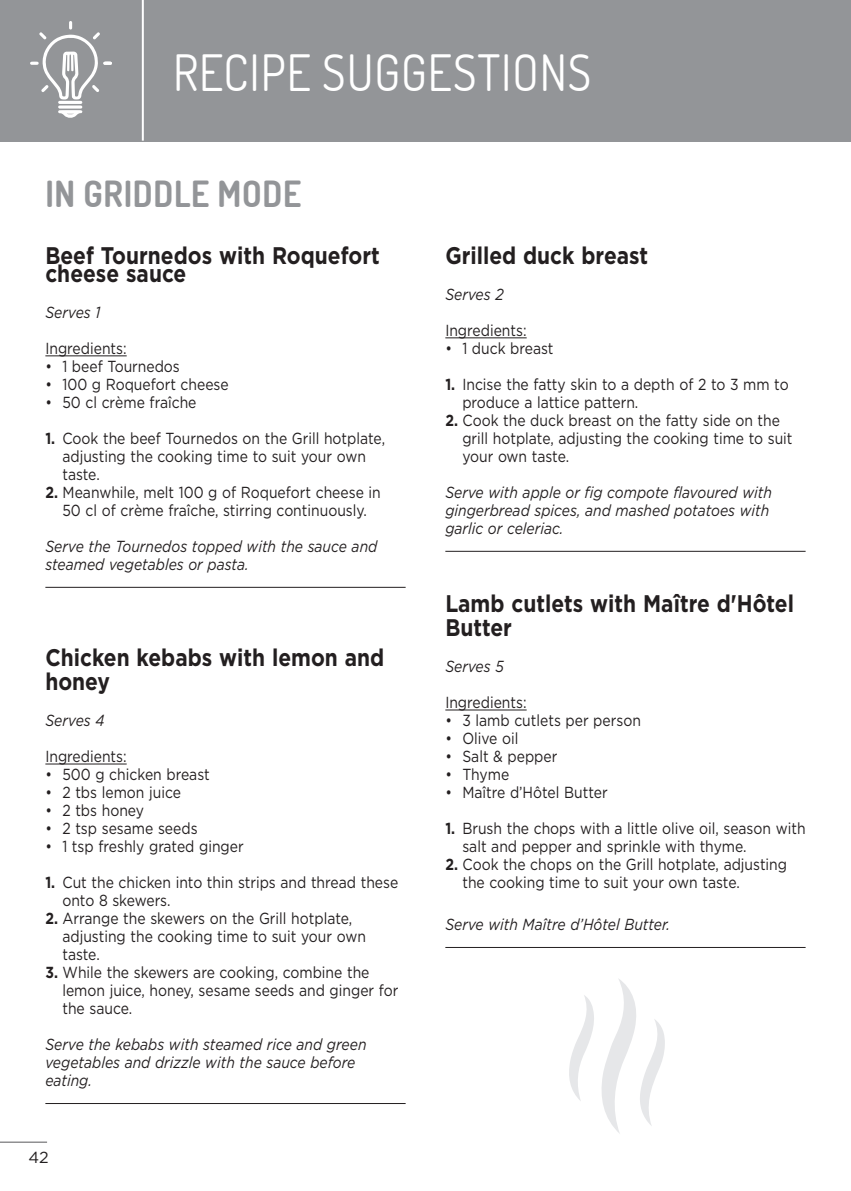
<style>
.page{position:relative;width:851px;height:1191px;background:#fff}
.page>*{position:absolute;margin:0;border:0;box-sizing:border-box;transform-origin:0 0}
.t1{font:50px "Dosis";letter-spacing:.02em;color:#fff;scale:.95 1}
.t2{font:700 36px "Dosis";color:#939598;scale:.95 1}
.t3{font:700 24px/24px "Gotham HTF";color:#231f20;scale:.87 1}
.t4{font:16px/18px "Gotham HTF";color:#231f20;scale:.87 1}
.t5{font:italic 16px/18px "Gotham HTF";color:#231f20;scale:.87 1}
.t6{font:16px "Gotham HTF";color:#231f20}
.s1{font-weight:700}
</style>
<div class="page">
<hr style="left:0;top:1141px;width:47px;height:1px;background:#57585a">
<hr style="left:45px;top:355px;width:82px;height:1px;background:#231f20">
<hr style="left:45px;top:587px;width:360px;height:1px;background:#231f20">
<hr style="left:45px;top:763px;width:82px;height:1px;background:#231f20">
<hr style="left:45px;top:1103px;width:360px;height:1px;background:#231f20">
<hr style="left:445px;top:337px;width:81px;height:1px;background:#231f20">
<hr style="left:445px;top:551px;width:360px;height:1px;background:#231f20">
<hr style="left:445px;top:709px;width:81px;height:1px;background:#231f20">
<hr style="left:445px;top:947px;width:360px;height:1px;background:#231f20">
<div style="left:0;top:0;width:850px;height:142px;background:#939598"></div>
<svg style="left:30px;top:21px;width:82px;height:97px"></svg>
<hr style="left:142px;top:0;width:2px;height:141px;background:#fff">
<hr style="left:850px;top:0;width:1px;height:142px;background:#939598">
<svg style="left:569px;top:979px;width:96px;height:155px"></svg>
<h1 class="t1" style="left:173px;top:40px;width:22px">RECI</h1>
<h1 class="t1" style="left:261px;top:40px;width:197px">PE SUGGESTI</h1>
<h1 class="t1" style="left:512px;top:40px;width:81px">ONS</h1>
<h2 class="t2" style="left:45px;top:171px;width:60px">IN GRIDDLE</h2>
<h2 class="t2" style="left:217px;top:171px;width:23px">MODE</h2>
<h3 class="t3" style="left:45px;top:246px;width:386px;line-height:18px">Beef Tournedos with Roquefort cheese sauce</h3>
<p class="t5" style="left:45px;top:303px;width:65px">Serves 1</p>
<p class="t4" style="left:45px;top:339px;width:95px">I ngredients:</p>
<p class="t4" style="left:45px;top:357px;width:156px">• 1 beef Tournedos</p>
<p class="t4" style="left:45px;top:375px;width:212px">• 100 g Roquefort cheese</p>
<p class="t4" style="left:45px;top:393px;width:175px">• 50 cl crème fraîche</p>
<p class="t4" style="left:62px;top:429px;width:372px;text-indent:-17px"><span class="s1">1.</span> Cook the beef Tournedos on the Grill hotplate, adjusting the cooking time to suit your own taste.</p>
<p class="t4" style="left:45px;top:483px;width:387px;text-align:center"><span class="s1">2.</span> Meanwhile, melt 100 g of Roquefort cheese in<br>50 cl of crème fraîche, stirring continuously.</p>
<p class="t5" style="left:45px;top:537px;width:383px">Serve the Tournedos topped with the sauce and steamed vegetables or pasta.</p>
<h3 class="t3" style="left:45px;top:645px;width:391px">Chicken kebabs with lemon and honey</h3>
<p class="t5" style="left:45px;top:711px;width:69px">Serves 4</p>
<p class="t4" style="left:45px;top:747px;width:95px">I ngredients:</p>
<p class="t4" style="left:45px;top:765px;width:190px">• 500 g chicken breast</p>
<p class="t4" style="left:45px;top:783px;width:157px">• 2 tbs lemon juice</p>
<p class="t4" style="left:45px;top:801px;width:115px">• 2 tbs honey</p>
<p class="t4" style="left:45px;top:819px;width:176px">• 2 tsp sesame seeds</p>
<p class="t4" style="left:45px;top:837px;width:229px">• 1 tsp freshly grated ginger</p>
<p class="t4" style="left:62px;top:873px;width:387px;text-indent:-17px"><span class="s1">1.</span> Cut the chicken into thin strips and thread these onto 8 skewers.</p>
<p class="t4" style="left:62px;top:909px;width:350px;text-indent:-17px"><span class="s1">2.</span> Arrange the skewers on the Grill hotplate, adjusting the cooking time to suit your own taste.</p>
<p class="t4" style="left:62px;top:963px;width:387px;text-indent:-17px"><span class="s1">3.</span> While the skewers are cooking, combine the lemon juice, honey, sesame seeds and ginger for the sauce.</p>
<p class="t5" style="left:45px;top:1035px;width:370px">Serve the kebabs with steamed rice and green vegetables and drizzle with the sauce before eating.</p>
<p class="t6" style="left:28px;top:1149px;width:22px">42</p>
<h3 class="t3" style="left:445px;top:243px;width:234px">Grilled duck breast</h3>
<p class="t5" style="left:445px;top:285px;width:68px">Serves 2</p>
<p class="t4" style="left:445px;top:321px;width:95px">I ngredients:</p>
<p class="t4" style="left:445px;top:339px;width:126px">• 1 duck breast</p>
<p class="t4" style="left:462px;top:375px;width:376px;text-indent:-17px"><span class="s1">1.</span> I ncise the fatty skin to a depth of 2 to 3 mm to produce a lattice pattern.</p>
<p class="t4" style="left:462px;top:411px;width:381px;text-indent:-17px"><span class="s1">2.</span> Cook the duck breast on the fatty side on the grill hotplate, adjusting the cooking time to suit your own taste.</p>
<p class="t5" style="left:445px;top:483px;width:377px">Serve with apple or fig compote flavoured with gingerbread spices, and mashed potatoes with garlic or celeriac.</p>
<h3 class="t3" style="left:445px;top:591px;width:402px">Lamb cutlets with Maître d'Hôtel<br>Butter</h3>
<p class="t5" style="left:445px;top:657px;width:69px">Serves 5</p>
<p class="t4" style="left:445px;top:693px;width:95px">I ngredients:</p>
<p class="t4" style="left:445px;top:711px;width:226px">• 3 lamb cutlets per person</p>
<p class="t4" style="left:445px;top:729px;width:85px">• Olive oil</p>
<p class="t4" style="left:445px;top:747px;width:130px">• Salt &amp; pepper</p>
<p class="t4" style="left:445px;top:765px;width:75px">• Thyme</p>
<p class="t4" style="left:445px;top:783px;width:188px">• Maître d’Hôtel Butter</p>
<p class="t4" style="left:462px;top:819px;width:396px;text-indent:-17px"><span class="s1">1.</span> Brush the chops with a little olive oil, season with salt and pepper and sprinkle with thyme.</p>
<p class="t4" style="left:462px;top:855px;width:375px;text-indent:-17px"><span class="s1">2.</span> Cook the chops on the Grill hotplate, adjusting the cooking time to suit your own taste.</p>
<p class="t5" style="left:445px;top:915px;width:260px">Serve with Maître d’Hôtel Butter.</p>
</div>
